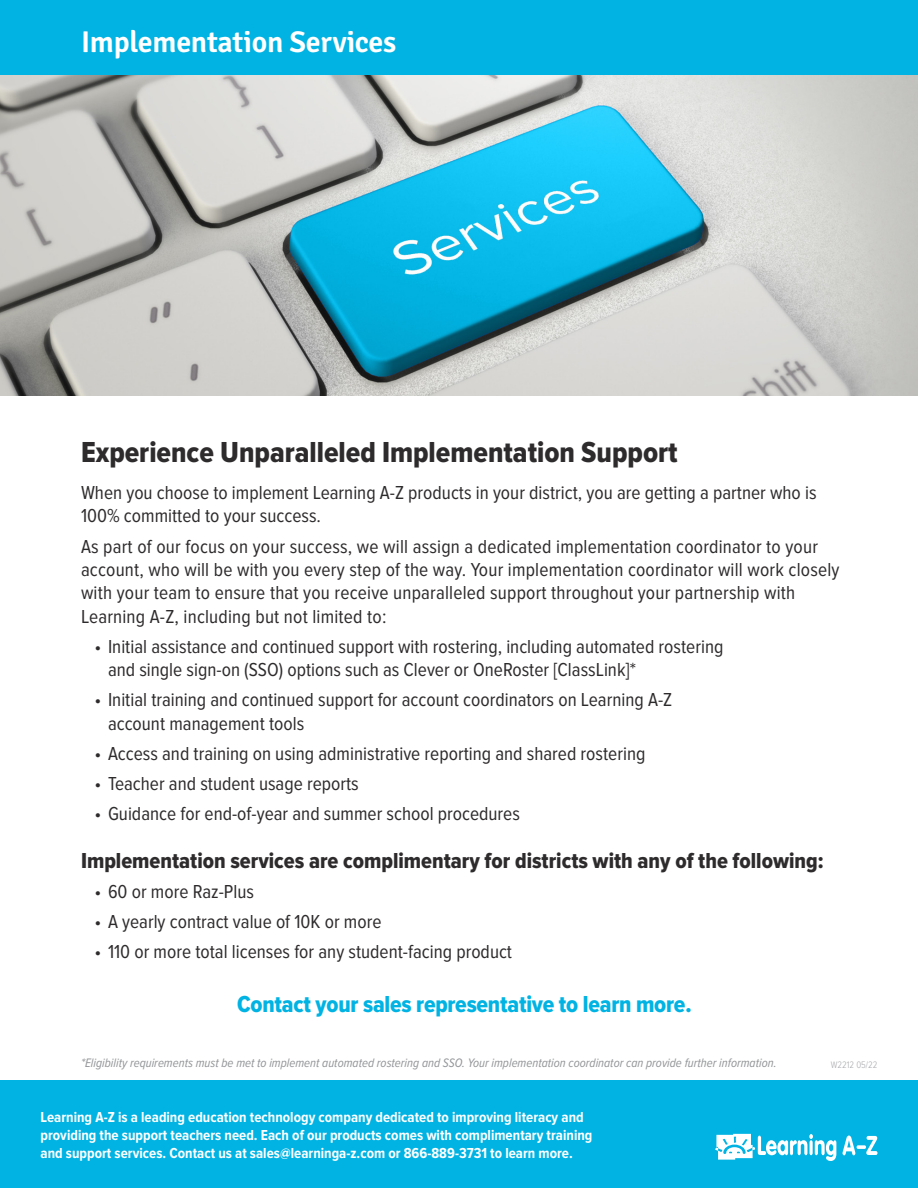
<style>
.page{position:relative;width:918px;height:1188px;background:#fff}
.page>*{position:absolute;margin:0;border:0;box-sizing:border-box;transform-origin:0 0}
.ParaHead_2{font:30px "Proxima Nova Cond Extrabld";color:#2e2b2c}
.ParaHead_2-2{font:600 30px "Signika";letter-spacing:-.01em;color:#fff}
.ParaHead_2-3{font:24px "Proxima Nova Cond Extrabld";letter-spacing:-.01em;color:#00b3e3}
.ParaHead_2-4{font:22.5px "Proxima Nova Cond Extrabld";color:#2e2b2c}
.ParaHead_2-5{font:19.5px/23.4px "Proxima Nova Cond";color:#2e2b2c}
.Body_2{font:700 15px/18px "Proxima Nova Cond";color:#fff}
.ParaHead_2-6{font:italic 12.75px "Proxima Nova Cond";color:#939598}
.t1{font:300 9.75px "Proxima Nova Cond";color:#a8a9ad}
</style>
<div class="page">
<div style="left:0;top:1080px;width:918px;height:108px;background:#00b3e3"></div>
<svg style="left:715px;top:1134px;width:121px;height:27px"></svg>
<svg style="left:843px;top:1136px;width:35px;height:19px"></svg>
<div style="left:0;top:0;width:918px;height:76px;background:#00b3e3"></div>
<img style="left:0;top:76px;width:918px;height:320px">
<p class="ParaHead_2-2" style="left:81px;top:24px;width:317px">Implementation Services</p>
<p class="ParaHead_2" style="left:81px;top:435px;width:598px">Experience Unparalleled Implementation Support</p>
<p class="ParaHead_2-5" style="left:81px;top:481px;width:737px">When you choose to implement Learning A-Z products in your district, you are getting a partner who is<br>100% committed to your success.</p>
<p class="ParaHead_2-5" style="left:81px;top:535px;width:760px">As part of our focus on your success, we will assign a dedicated implementation coordinator to your account, who will be with you every step of the way. Your implementation coordinator will work closely with your team to ensure that you receive unparalleled support throughout your partnership with Learning A-Z, including but not limited to:</p>
<p class="ParaHead_2-5" style="left:108px;top:635px;width:617px;text-indent:-14px">• Initial assistance and continued support with rostering, including automated rostering and single sign-on (SSO) options such as Clever or OneRoster [ClassLink]*</p>
<p class="ParaHead_2-5" style="left:108px;top:689px;width:566px;text-indent:-14px">• Initial training and continued support for account coordinators on Learning A-Z account management tools</p>
<p class="ParaHead_2-5" style="left:94px;top:742px;width:552px">• Access and training on using administrative reporting and shared rostering</p>
<p class="ParaHead_2-5" style="left:94px;top:772px;width:266px">• Teacher and student usage reports</p>
<p class="ParaHead_2-5" style="left:94px;top:803px;width:427px">• Guidance for end-of-year and summer school procedures</p>
<p class="ParaHead_2-4" style="left:81px;top:847px;width:744px">Implementation services are complimentary for districts with any of the following:</p>
<p class="ParaHead_2-5" style="left:94px;top:880px;width:161px">• 60 or more Raz-Plus</p>
<p class="ParaHead_2-5" style="left:94px;top:910px;width:288px">• A yearly contract value of 10K or more</p>
<p class="ParaHead_2-5" style="left:94px;top:940px;width:419px">• 110 or more total licenses for any student-facing product</p>
<p class="ParaHead_2-3" style="left:237px;top:991px;width:456px">Contact your sales representative to learn more.</p>
<p class="ParaHead_2-6" style="left:81px;top:1053px;width:697px">*Eligibility requirements must be met to implement automated rostering and SSO. Your implementation coordinator can provide further information.</p>
<p class="Body_2" style="left:41px;top:1108px;width:553px">Learning A-Z is a leading education technology company dedicated to improving literacy and providing the support teachers need. Each of our products comes with complimentary training and support services. Contact us at sales@learninga-z.com or 866-889-3731 to learn more.</p>
<p class="t1" style="left:831px;top:1057px;width:48px">W2212 05/22</p>
</div>
